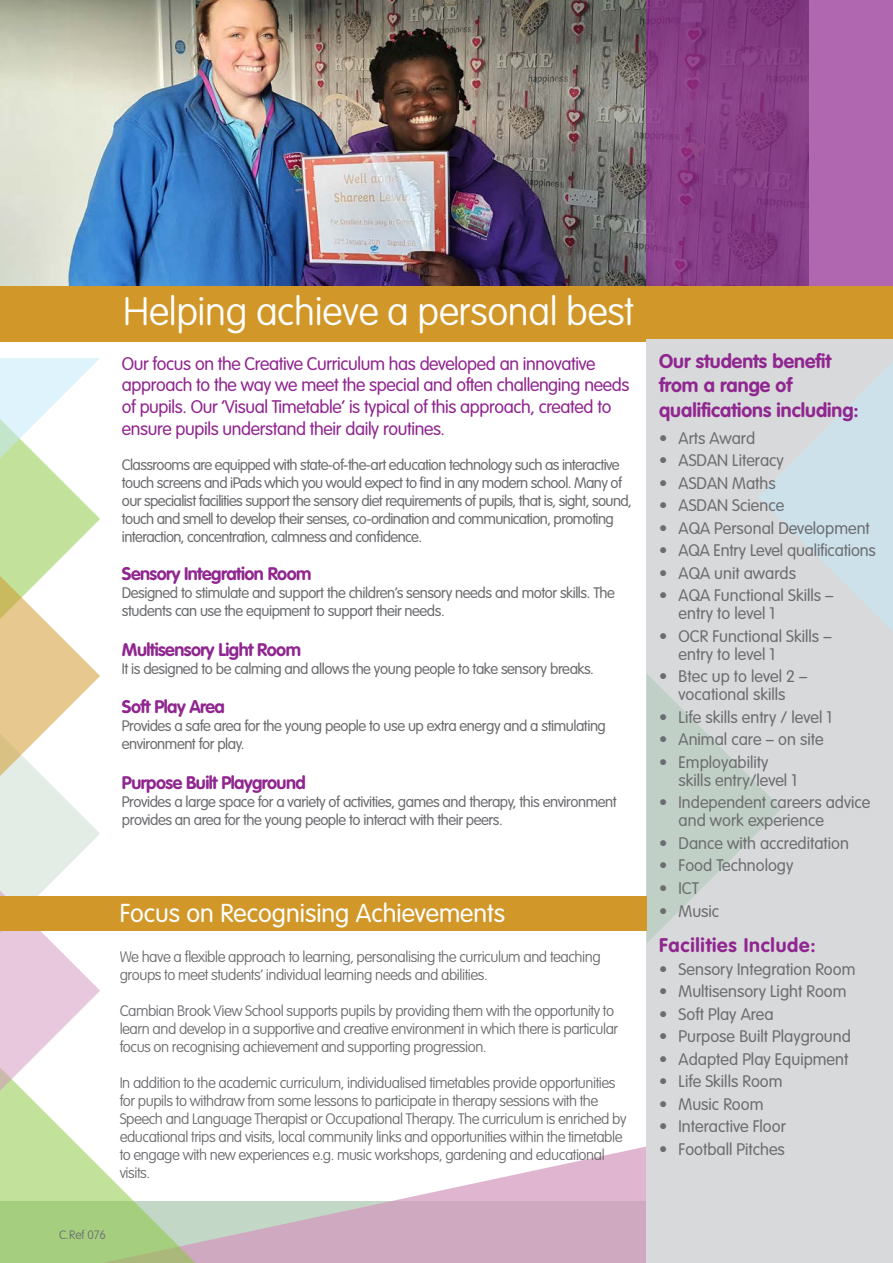
<style>
.page{position:relative;width:893px;height:1263px;background:#fff}
.page>*{position:absolute;margin:0;border:0;box-sizing:border-box;transform-origin:0 0}
.t1{font:100 39px "VAG Rounded Std";letter-spacing:-.01em;color:#fff}
._06_Spread_title{font:300 25.5px "VAG Rounded Std";color:#fff}
.t2{font:700 19.5px "VAG Rounded Std";color:#90268f}
.t3{font:700 19.5px "VAG Rounded Std";letter-spacing:.04em;color:#90268f}
.t4{font:300 18px/21.6px "VAG Rounded Std";letter-spacing:-.02em;color:#90268f}
.Body_Copy_9_13{font:700 18px "VAG Rounded Std";letter-spacing:-.03em;color:#90268f}
.t5{font:300 16.5px "VAG Rounded Std";color:#6c6d70}
.Body_Copy_9_13-2{font:300 15px/18px "VAG Rounded Std";letter-spacing:-.03em;color:#6c6d70}
.t6{font:100 15px/18px "VAG Rounded Std";letter-spacing:-.03em;color:#6c6d70}
.t7{font:100 12px "VAG Rounded Std";color:#6c6d70}
</style>
<div class="page">
<img style="left:0;top:0;width:647px;height:286px">
<svg style="left:217px;top:1087px;width:430px;height:176px"></svg>
<svg style="left:647px;top:0;width:246px;height:286px;background:#944b93"></svg>
<div style="left:0;top:286px;width:893px;height:55px;background:#d19729"></div>
<div style="left:647px;top:339px;width:246px;height:924px;background:#d8d9db"></div>
<svg style="left:0;top:1126px;width:217px;height:137px"></svg>
<svg style="left:0;top:358px;width:100px;height:768px"></svg>
<svg style="left:758px;top:362px;width:135px;height:269px"></svg>
<svg style="left:647px;top:674px;width:135px;height:269px"></svg>
<div style="left:0;top:897px;width:647px;height:34px;background:#d19729"></div>
<p class="t1" style="left:123px;top:289px;width:512px">Helping achieve a personal best</p>
<p class="t4" style="left:122px;top:353px;width:509px">Our focus on the Creative Curriculum has developed an innovative approach to the way we meet the special and often challenging needs of pupils. Our ‘Visual Timetable’ is typical of this approach, created to ensure pupils understand their daily routines.</p>
<p class="Body_Copy_9_13-2" style="left:122px;top:456px;width:512px">Classrooms are equipped with state-of-the-art education technology such as interactive touch screens and iPads which you would expect to find in any modern school. Many of our specialist facilities support the sensory diet requirements of pupils, that is, sight, sound, touch and smell to develop their senses, co-ordination and communication, promoting interaction, concentration, calmness and confidence.</p>
<p class="Body_Copy_9_13" style="left:122px;top:563px;width:191px">Sensory Integration Room</p>
<p class="Body_Copy_9_13-2" style="left:122px;top:584px;width:495px">Designed to stimulate and support the children’s sensory needs and motor skills. The students can use the equipment to support their needs.</p>
<p class="Body_Copy_9_13" style="left:122px;top:639px;width:181px">Multisensory Light Room</p>
<p class="Body_Copy_9_13-2" style="left:122px;top:660px;width:474px">It is designed to be calming and allows the young people to take sensory breaks.</p>
<p class="Body_Copy_9_13" style="left:122px;top:696px;width:104px">Soft Play Area</p>
<p class="Body_Copy_9_13-2" style="left:122px;top:718px;width:486px">Provides a safe area for the young people to use up extra energy and a stimulating environment for play.</p>
<p class="Body_Copy_9_13" style="left:122px;top:772px;width:185px">Purpose Built Playground</p>
<p class="Body_Copy_9_13-2" style="left:122px;top:793px;width:496px">Provides a large space for a variety of activities, games and therapy, this environment provides an area for the young people to interact with their peers.</p>
<p class="_06_Spread_title" style="left:120px;top:898px;width:387px">Focus on Recognising Achievements</p>
<p class="t6" style="left:120px;top:948px;width:482px">We have a flexible approach to learning, personalising the curriculum and teaching groups to meet students’ individual learning needs and abilities.</p>
<p class="t6" style="left:120px;top:1002px;width:500px">Cambian Brook View School supports pupils by providing them with the opportunity to learn and develop in a supportive and creative environment in which there is particular focus on recognising achievement and supporting progression.</p>
<p class="t6" style="left:120px;top:1074px;width:508px">In addition to the academic curriculum, individualised timetables provide opportunities for pupils to withdraw from some lessons to participate in therapy sessions with the Speech and Language Therapist or Occupational Therapy. The curriculum is enriched by educational trips and visits, local community links and opportunities within the timetable to engage with new experiences e.g. music workshops, gardening and educational visits.</p>
<p class="t7" style="left:59px;top:1227px;width:48px">C.Ref 076</p>
<p class="t2" style="left:659px;top:350px;width:174px">Our students benefit</p>
<p class="t2" style="left:659px;top:373px;width:135px">from a range of</p>
<p class="t2" style="left:659px;top:399px;width:201px">qualifications including:</p>
<p class="t5" style="left:659px;top:429px;width:98px">• Arts Award</p>
<p class="t5" style="left:659px;top:451px;width:126px">• ASDAN Literacy</p>
<p class="t5" style="left:659px;top:474px;width:118px">• ASDAN Maths</p>
<p class="t5" style="left:659px;top:496px;width:127px">• ASDAN Science</p>
<p class="t5" style="left:659px;top:519px;width:212px">• AQA Personal Development</p>
<p class="t5" style="left:659px;top:541px;width:218px">• AQA Entry Level qualifications</p>
<p class="t5" style="left:659px;top:564px;width:138px">• AQA unit awards</p>
<p class="t5" style="left:659px;top:586px;width:176px">• AQA Functional Skills –</p>
<p class="t5" style="left:679px;top:604px;width:98px">entry to level 1</p>
<p class="t5" style="left:659px;top:627px;width:174px">• OCR Functional Skills –</p>
<p class="t5" style="left:679px;top:645px;width:98px">entry to level 1</p>
<p class="t5" style="left:659px;top:667px;width:150px">• Btec up to level 2 –</p>
<p class="t5" style="left:679px;top:685px;width:108px">vocational skills</p>
<p class="t5" style="left:659px;top:708px;width:175px">• Life skills entry / level 1</p>
<p class="t5" style="left:659px;top:730px;width:166px">• Animal care – on site</p>
<p class="t5" style="left:659px;top:753px;width:111px">• Employability</p>
<p class="t5" style="left:679px;top:771px;width:120px">skills entry/level 1</p>
<p class="t5" style="left:659px;top:793px;width:213px">• Independent careers advice</p>
<p class="t5" style="left:679px;top:811px;width:147px">and work experience</p>
<p class="t5" style="left:659px;top:834px;width:191px">• Dance with accreditation</p>
<p class="t5" style="left:659px;top:856px;width:136px">• Food Technology</p>
<p class="t5" style="left:659px;top:879px;width:41px">• ICT</p>
<p class="t5" style="left:659px;top:901px;width:62px">• Music</p>
<p class="t3" style="left:659px;top:934px;width:158px">Facilities Include:</p>
<p class="t5" style="left:659px;top:959px;width:198px">• Sensory Integration Room</p>
<p class="t5" style="left:659px;top:982px;width:189px">• Multisensory Light Room</p>
<p class="t5" style="left:659px;top:1004px;width:116px">• Soft Play Area</p>
<p class="t5" style="left:659px;top:1027px;width:193px">• Purpose Built Playground</p>
<p class="t5" style="left:659px;top:1049px;width:191px">• Adapted Play Equipment</p>
<p class="t5" style="left:659px;top:1072px;width:125px">• Life Skills Room</p>
<p class="t5" style="left:659px;top:1094px;width:106px">• Music Room</p>
<p class="t5" style="left:659px;top:1117px;width:128px">• Interactive Floor</p>
<p class="t5" style="left:659px;top:1139px;width:127px">• Football Pitches</p>
</div>
